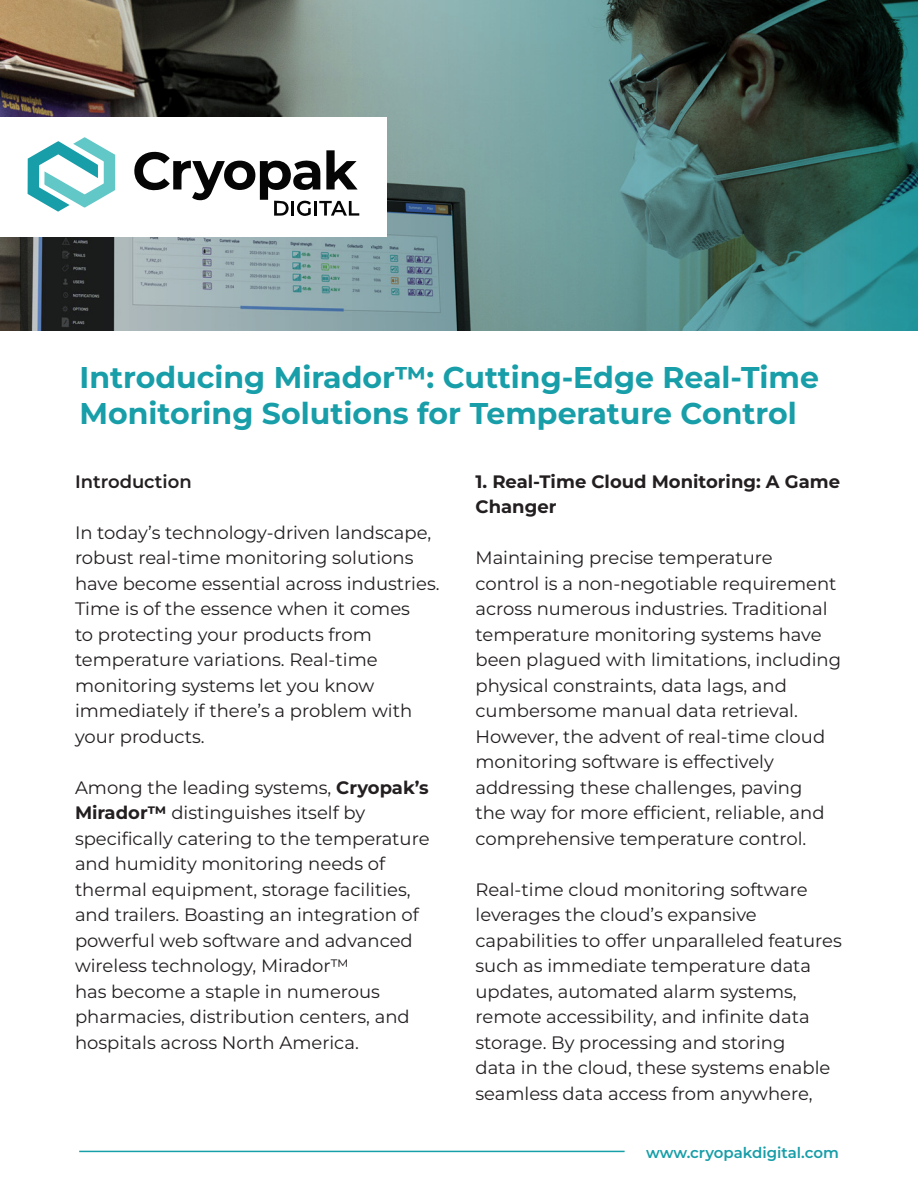
<style>
.page{position:relative;width:918px;height:1188px;background:#fff}
.page>*{position:absolute;margin:0;border:0;box-sizing:border-box;transform-origin:0 0}
.t1{font:700 30px/36px "Montserrat";color:#179ea8}
.t2{font:18px/25.5px "Montserrat";color:#231f20}
.t3{font:700 18px/25.5px "Montserrat";color:#231f20}
.t4{font:600 18px "Montserrat";color:#231f20}
.t5{font:600 15px "Montserrat";color:#179ea8}
.s1{font-weight:700}
</style>
<div class="page">
<hr style="left:79px;top:1151px;width:546px;height:1px;background:#179ea8">
<img style="left:0;top:0;width:918px;height:331px">
<div style="left:0;top:117px;width:387px;height:119px;background:#fff"></div>
<svg style="left:28px;top:137px;width:87px;height:75px"></svg>
<svg style="left:134px;top:150px;width:226px;height:66px"></svg>
<hr style="left:291px;top:201px;width:3px;height:15px;background:#050505">
<hr style="left:314px;top:201px;width:3px;height:15px;background:#050505">
<p class="t1" style="left:80px;top:358px;width:741px">Introducing Mirador™: Cutting-Edge Real-Time<br>Monitoring Solutions for Temperature Control</p>
<p class="t4" style="left:75px;top:470px;width:118px">Introduction</p>
<p class="t2" style="left:75px;top:519px;width:366px">In today’s technology-driven landscape, robust real-time monitoring solutions have become essential across industries.<br>Time is of the essence when it comes<br>to protecting your products from temperature variations. Real-time monitoring systems let you know immediately if there’s a problem with your products.</p>
<p class="t2" style="left:75px;top:774px;width:356px">Among the leading systems, <span class="s1">Cryopak’s Mirador™</span> distinguishes itself by specifically catering to the temperature and humidity monitoring needs of thermal equipment, storage facilities, and trailers. Boasting an integration of powerful web software and advanced wireless technology, Mirador™<br>has become a staple in numerous pharmacies, distribution centers, and hospitals across North America.</p>
<p class="t3" style="left:476px;top:468px;width:366px">1. Real-Time Cloud Monitoring: A Game<br>Changer</p>
<p class="t2" style="left:476px;top:545px;width:367px">Maintaining precise temperature control is a non-negotiable requirement across numerous industries. Traditional temperature monitoring systems have been plagued with limitations, including physical constraints, data lags, and cumbersome manual data retrieval.<br>However, the advent of real-time cloud monitoring software is effectively addressing these challenges, paving<br>the way for more efficient, reliable, and comprehensive temperature control.</p>
<p class="t2" style="left:476px;top:876px;width:368px">Real-time cloud monitoring software leverages the cloud’s expansive capabilities to offer unparalleled features such as immediate temperature data updates, automated alarm systems, remote accessibility, and infinite data storage. By processing and storing<br>data in the cloud, these systems enable seamless data access from anywhere,</p>
<p class="t5" style="left:646px;top:1143px;width:194px">www.cryopakdigital.com</p>
</div>
